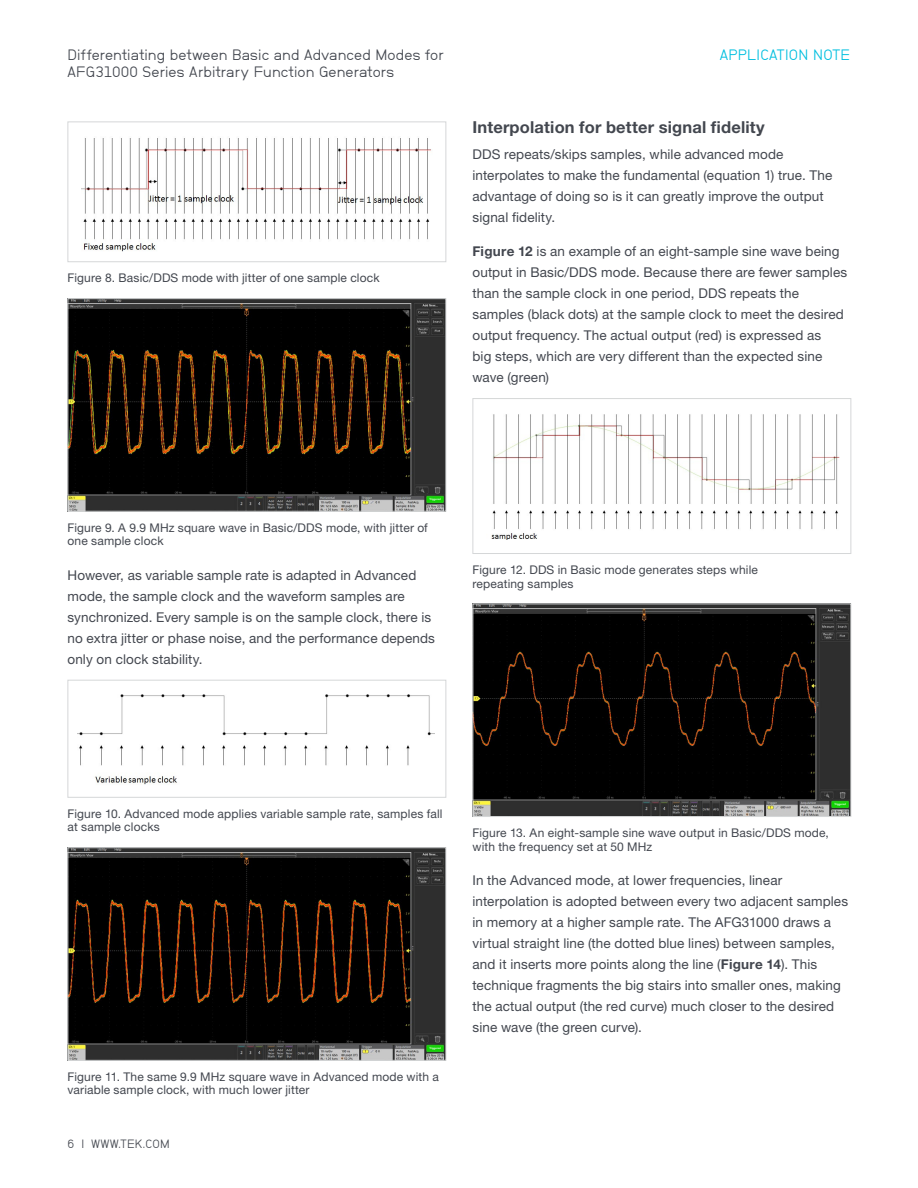
<style>
.page{position:relative;width:918px;height:1188px;background:#fff}
.page>*{position:absolute;margin:0;border:0;box-sizing:border-box;transform-origin:0 0}
.t1{font:700 16.5px "Helvetica Neue LT Std";letter-spacing:.01em;color:#43474f}
.t2{font:15px/16.5px "NB Grotesk";letter-spacing:.005em;color:#43474f}
.t3{font:15px "NB Grotesk";letter-spacing:.02em;color:#00bfdf}
.t4{font:13.5px/21px "Helvetica Neue LT Std";letter-spacing:.01em;color:#43474f}
.t5{font:12px/13.5px "Helvetica Neue LT Std";letter-spacing:.01em;color:#43474f}
.t6{font:12px "NB Grotesk";letter-spacing:.025em;color:#43474f}
.s1{font-weight:700}
</style>
<div class="page">
<img style="left:81px;top:138px;width:350px;height:113px">
<div style="left:68px;top:122px;width:378px;height:140px;border:1px solid #d5d7d8"></div>
<img style="left:70px;top:300px;width:374px;height:210px">
<div style="left:68px;top:298px;width:378px;height:214px;border:1px solid #d5d7d8"></div>
<img style="left:77px;top:694px;width:358px;height:91px">
<div style="left:68px;top:680px;width:378px;height:118px;border:1px solid #d5d7d8"></div>
<img style="left:70px;top:849px;width:374px;height:210px">
<div style="left:68px;top:847px;width:378px;height:214px;border:1px solid #d5d7d8"></div>
<img style="left:491px;top:414px;width:348px;height:126px">
<div style="left:472px;top:398px;width:379px;height:156px;border:1px solid #d5d7d8"></div>
<img style="left:474px;top:606px;width:375px;height:209px">
<div style="left:472px;top:604px;width:379px;height:213px;border:1px solid #d5d7d8"></div>
<p class="t2" style="left:68px;top:47px;width:378px">Differentiating between Basic and Advanced Modes for<br>AFG31000 Series Arbitrary Function Generators</p>
<p class="t3" style="left:720px;top:46px;width:132px">APPLICATION NOTE</p>
<p class="t5" style="left:68px;top:271px;width:314px">Figure 8. Basic/DDS mode with jitter of one sample clock</p>
<p class="t1" style="left:472px;top:117px;width:294px">Interpolation for better signal fidelity</p>
<p class="t4" style="left:472px;top:143px;width:361px">DDS repeats/skips samples, while advanced mode interpolates to make the fundamental (equation 1) true. The advantage of doing so is it can greatly improve the output signal fidelity.</p>
<p class="t4" style="left:472px;top:241px;width:376px"><span class="s1">Figure 12</span> is an example of an eight-sample sine wave being output in Basic/DDS mode. Because there are fewer samples than the sample clock in one period, DDS repeats the samples (black dots) at the sample clock to meet the desired output frequency. The actual output (red) is expressed as<br>big steps, which are very different than the expected sine wave (green)</p>
<p class="t5" style="left:68px;top:521px;width:362px">Figure 9. A 9.9 MHz square wave in Basic/DDS mode, with jitter of one sample clock</p>
<p class="t4" style="left:68px;top:564px;width:369px">However, as variable sample rate is adapted in Advanced mode, the sample clock and the waveform samples are synchronized. Every sample is on the sample clock, there is no extra jitter or phase noise, and the performance depends only on clock stability.</p>
<p class="t5" style="left:472px;top:563px;width:287px">Figure 12. DDS in Basic mode generates steps while repeating samples</p>
<p class="t5" style="left:68px;top:807px;width:376px">Figure 10. Advanced mode applies variable sample rate, samples fall at sample clocks</p>
<p class="t5" style="left:68px;top:1070px;width:373px">Figure 11. The same 9.9 MHz square wave in Advanced mode with a variable sample clock, with much lower jitter</p>
<p class="t6" style="left:68px;top:1136px;width:104px">6 | WWW.TEK.COM</p>
<p class="t5" style="left:472px;top:826px;width:358px">Figure 13. An eight-sample sine wave output in Basic/DDS mode, with the frequency set at 50 MHz</p>
<p class="t4" style="left:472px;top:870px;width:377px">In the Advanced mode, at lower frequencies, linear interpolation is adopted between every two adjacent samples in memory at a higher sample rate. The AFG31000 draws a virtual straight line (the dotted blue lines) between samples, and it inserts more points along the line (<span class="s1">Figure 14</span>). This technique fragments the big stairs into smaller ones, making the actual output (the red curve) much closer to the desired sine wave (the green curve).</p>
</div>
